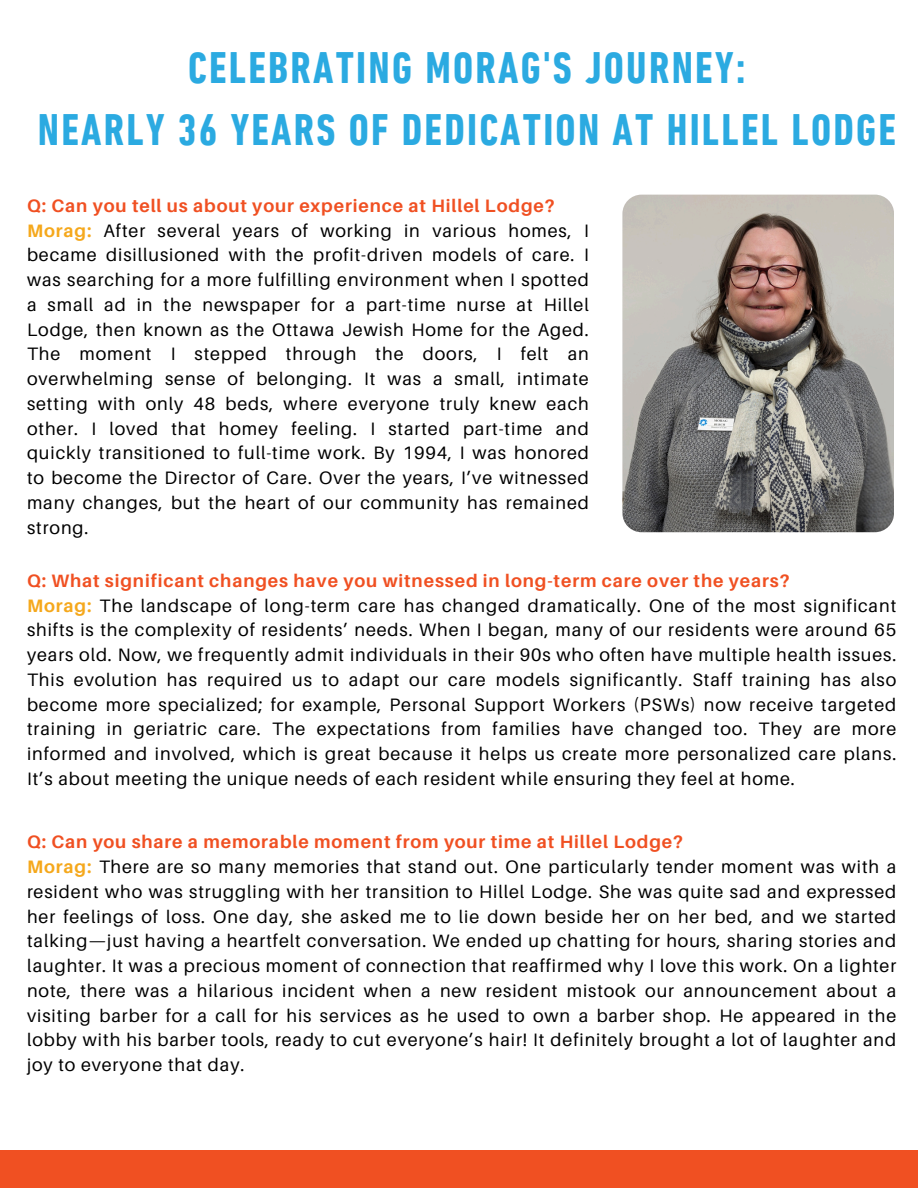
<style>
.page{position:relative;width:918px;height:1188px;background:#fff}
.page>*{position:absolute;margin:0;border:0;box-sizing:border-box;transform-origin:0 0}
.t1{font:700 condensed 45px/61.8px "DIN Next LT Pro";letter-spacing:.05em;color:#2baae1;text-align:center}
.t2{font:18px/24.8px "Aileron";letter-spacing:.05em;color:#000;text-align:justify}
.t3{font:700 18px "Aileron";letter-spacing:.05em;color:#f05022}
.s1{font-weight:700;color:#f5a81c}
</style>
<div class="page">
<div style="left:0;top:1150px;width:918px;height:38px;background:#f05022"></div>
<img style="left:622px;top:195px;width:272px;height:337px;border-radius:19px">
<h1 class="t1" style="left:38px;top:41px;width:860px">CELEBRATING MORAG'S JOURNEY:<br>NEARLY 36 YEARS OF DEDICATION AT HILLEL LODGE</h1>
<p class="t3" style="left:27px;top:194px;width:529px">Q: Can you tell us about your experience at Hillel Lodge?</p>
<p class="t2" style="left:27px;top:218px;width:563px"><span class="s1">Morag:</span> After several years of working in various homes, I became disillusioned with the profit-driven models of care. I was searching for a more fulfilling environment when I spotted a small ad in the newspaper for a part-time nurse at Hillel Lodge, then known as the Ottawa Jewish Home for the Aged.<br>The moment I stepped through the doors, I felt an overwhelming sense of belonging. It was a small, intimate setting with only 48 beds, where everyone truly knew each other. I loved that homey feeling. I started part-time and quickly transitioned to full-time work. By 1994, I was honored to become the Director of Care. Over the years, I’ve witnessed many changes, but the heart of our community has remained strong.</p>
<p class="t3" style="left:27px;top:569px;width:764px">Q: What significant changes have you witnessed in long-term care over the years?</p>
<p class="t2" style="left:27px;top:593px;width:871px"><span class="s1">Morag:</span> The landscape of long-term care has changed dramatically. One of the most significant shifts is the complexity of residents’ needs. When I began, many of our residents were around 65 years old. Now, we frequently admit individuals in their 90s who often have multiple health issues.<br>This evolution has required us to adapt our care models significantly. Staff training has also become more specialized; for example, Personal Support Workers (PSWs) now receive targeted training in geriatric care. The expectations from families have changed too. They are more informed and involved, which is great because it helps us create more personalized care plans.<br>It’s about meeting the unique needs of each resident while ensuring they feel at home.</p>
<p class="t3" style="left:27px;top:831px;width:658px">Q: Can you share a memorable moment from your time at Hillel Lodge?</p>
<p class="t2" style="left:27px;top:854px;width:871px"><span class="s1">Morag:</span> There are so many memories that stand out. One particularly tender moment was with a resident who was struggling with her transition to Hillel Lodge. She was quite sad and expressed her feelings of loss. One day, she asked me to lie down beside her on her bed, and we started talking—just having a heartfelt conversation. We ended up chatting for hours, sharing stories and laughter. It was a precious moment of connection that reaffirmed why I love this work. On a lighter note, there was a hilarious incident when a new resident mistook our announcement about a visiting barber for a call for his services as he used to own a barber shop. He appeared in the lobby with his barber tools, ready to cut everyone’s hair! It definitely brought a lot of laughter and joy to everyone that day.</p>
</div>
